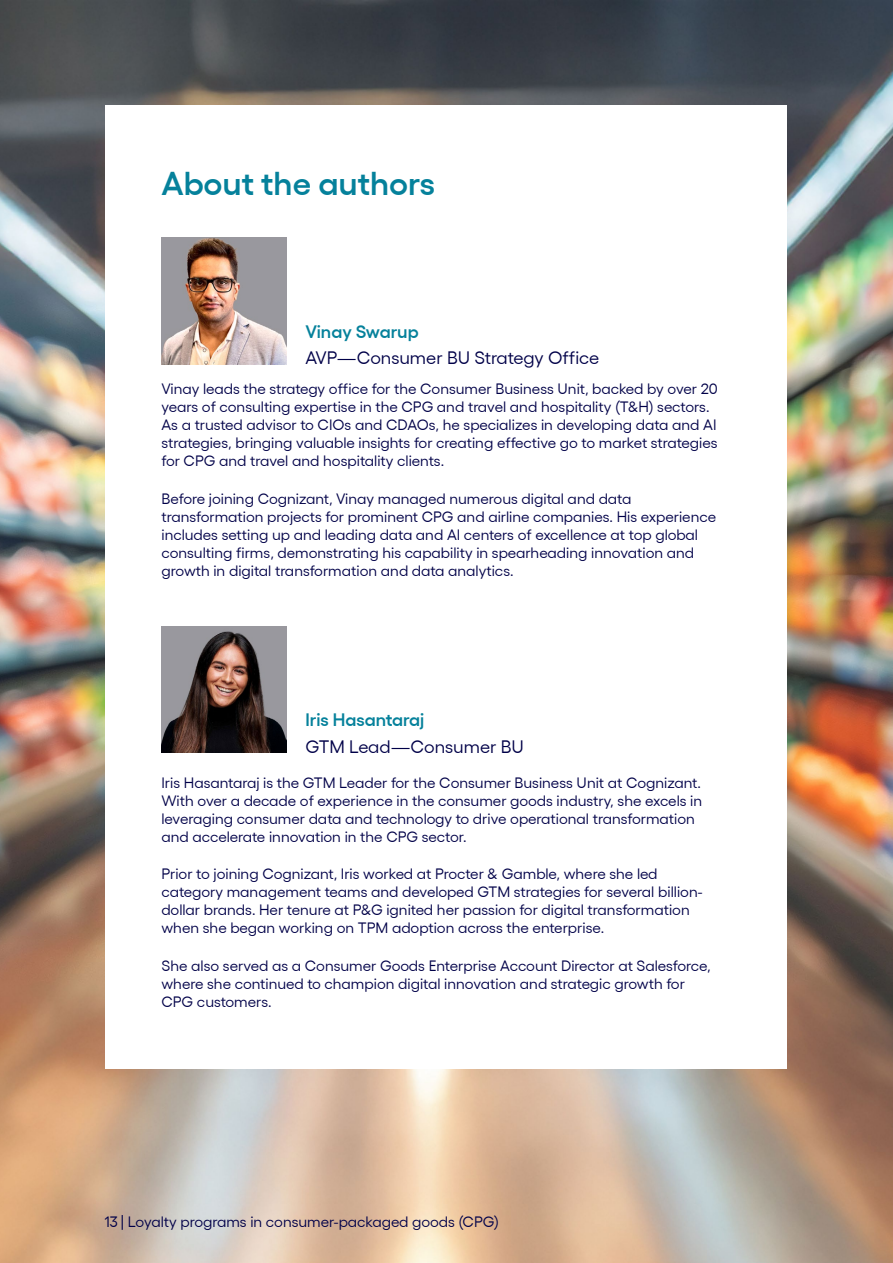
<style>
.page{position:relative;width:893px;height:1263px;background:#fff}
.page>*{position:absolute;margin:0;border:0;box-sizing:border-box;transform-origin:0 0}
.t1{font:600 33px "Gellix";color:#05819b}
.t2{font:18px "Gellix";color:#000048}
.t3{font:600 18px "Gellix";color:#05819b}
.t4{font:15px/18px "Gellix";color:#000048}
</style>
<div class="page">
<img style="left:0;top:0;width:893px;height:1263px">
<div style="left:106px;top:106px;width:681px;height:963px;background:#fff"></div>
<img style="left:161px;top:238px;width:125px;height:126px">
<img style="left:161px;top:626px;width:125px;height:126px">
<h1 class="t1" style="left:161px;top:158px;width:275px">About the authors</h1>
<p class="t3" style="left:305px;top:317px;width:115px">Vinay Swarup</p>
<p class="t2" style="left:305px;top:344px;width:295px">AVP—Consumer BU Strategy Office</p>
<p class="t4" style="left:161px;top:379px;width:558px">Vinay leads the strategy office for the Consumer Business Unit, backed by over 20 years of consulting expertise in the CPG and travel and hospitality (T&amp;H) sectors.<br>As a trusted advisor to CIOs and CDAOs, he specializes in developing data and AI strategies, bringing valuable insights for creating effective go to market strategies for CPG and travel and hospitality clients.</p>
<p class="t4" style="left:161px;top:488px;width:556px">Before joining Cognizant, Vinay managed numerous digital and data transformation projects for prominent CPG and airline companies. His experience includes setting up and leading data and AI centers of excellence at top global consulting firms, demonstrating his capability in spearheading innovation and growth in digital transformation and data analytics.</p>
<p class="t3" style="left:305px;top:706px;width:120px">Iris Hasantaraj</p>
<p class="t2" style="left:305px;top:732px;width:220px">GTM Lead—Consumer BU</p>
<p class="t4" style="left:161px;top:772px;width:542px">Iris Hasantaraj is the GTM Leader for the Consumer Business Unit at Cognizant.<br>With over a decade of experience in the consumer goods industry, she excels in leveraging consumer data and technology to drive operational transformation and accelerate innovation in the CPG sector.</p>
<p class="t4" style="left:161px;top:863px;width:543px">Prior to joining Cognizant, Iris worked at Procter &amp; Gamble, where she led category management teams and developed GTM strategies for several billion&shy;dollar brands. Her tenure at P&amp;G ignited her passion for digital transformation when she began working on TPM adoption across the enterprise.</p>
<p class="t4" style="left:161px;top:955px;width:551px">She also served as a Consumer Goods Enterprise Account Director at Salesforce, where she continued to champion digital innovation and strategic growth for<br>CPG customers.</p>
<p class="t4" style="left:104px;top:1211px;width:396px">13 | Loyalty programs in consumer-packaged goods (CPG)</p>
</div>
